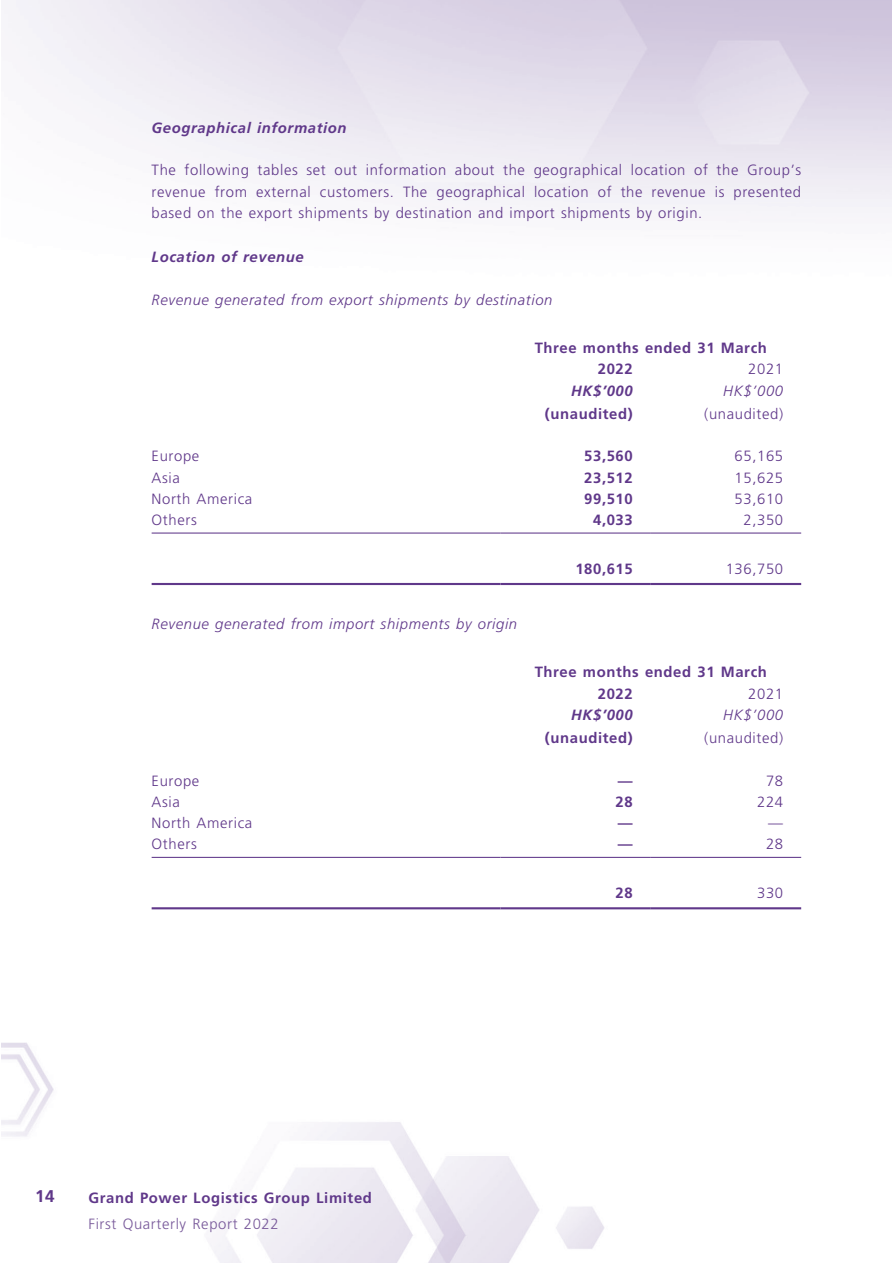
<style>
.page{position:relative;width:893px;height:1263px;background:#fff}
.page>*{position:absolute;margin:0;border:0;box-sizing:border-box;transform-origin:0 0}
.t1{font:700 16.95px "Frutiger";color:#60388a}
.t2{font:300 14.85px/21.1px "Frutiger";letter-spacing:.04em;color:#60388a;text-align:justify}
.t3{font:700 14.85px/21.1px "Frutiger";letter-spacing:.04em;color:#60388a}
.t4{font:italic 300 14.85px "Frutiger";letter-spacing:.04em;color:#60388a}
.t5{font:italic 700 14.85px "Frutiger";letter-spacing:.04em;color:#60388a}
.t6{font:300 14.85px "Frutiger";letter-spacing:.04em;color:#78599a}
</style>
<div class="page">
<hr style="left:152px;top:533px;width:348px;height:1px;background:#60388a">
<hr style="left:500px;top:533px;width:151px;height:1px;background:#60388a">
<hr style="left:651px;top:533px;width:150px;height:1px;background:#60388a">
<hr style="left:152px;top:583px;width:348px;height:2px;background:#60388a">
<hr style="left:500px;top:583px;width:151px;height:2px;background:#60388a">
<hr style="left:651px;top:583px;width:150px;height:2px;background:#60388a">
<hr style="left:152px;top:857px;width:348px;height:1px;background:#60388a">
<hr style="left:500px;top:857px;width:151px;height:1px;background:#60388a">
<hr style="left:651px;top:857px;width:150px;height:1px;background:#60388a">
<hr style="left:152px;top:907px;width:348px;height:2px;background:#60388a">
<hr style="left:500px;top:907px;width:151px;height:2px;background:#60388a">
<hr style="left:651px;top:907px;width:150px;height:2px;background:#60388a">
<p class="t5" style="left:152px;top:122px;width:196px">Geographical information</p>
<p class="t2" style="left:152px;top:161px;width:651px">The following tables set out information about the geographical location of the Group’s revenue from external customers. The geographical location of the revenue is presented based on the export shipments by destination and import shipments by origin.</p>
<p class="t5" style="left:152px;top:251px;width:154px">Location of revenue</p>
<p class="t4" style="left:152px;top:294px;width:402px">Revenue generated from export shipments by destination</p>
<p class="t3" style="left:598px;top:339px;width:171px;text-indent:-63px">Three months ended 31 March<br>2022</p>
<p class="t2" style="left:748px;top:360px;width:36px">2021</p>
<p class="t5" style="left:571px;top:384px;width:63px">HK$’000</p>
<p class="t4" style="left:723px;top:384px;width:61px">HK$’000</p>
<p class="t3" style="left:545px;top:404px;width:89px">(unaudited)</p>
<p class="t2" style="left:704px;top:404px;width:80px">(unaudited)</p>
<p class="t2" style="left:152px;top:447px;width:49px">Europe</p>
<p class="t3" style="left:584px;top:447px;width:50px">53,560</p>
<p class="t2" style="left:735px;top:447px;width:50px">65,165</p>
<p class="t2" style="left:152px;top:468px;width:30px">Asia</p>
<p class="t3" style="left:584px;top:468px;width:50px">23,512</p>
<p class="t2" style="left:735px;top:468px;width:50px">15,625</p>
<p class="t2" style="left:152px;top:489px;width:102px">North America</p>
<p class="t3" style="left:584px;top:489px;width:50px">99,510</p>
<p class="t2" style="left:735px;top:489px;width:50px">53,610</p>
<p class="t2" style="left:152px;top:510px;width:47px">Others</p>
<p class="t3" style="left:593px;top:510px;width:41px">4,033</p>
<p class="t2" style="left:743px;top:510px;width:41px">2,350</p>
<p class="t3" style="left:575px;top:559px;width:59px">180,615</p>
<p class="t2" style="left:726px;top:559px;width:59px">136,750</p>
<p class="t4" style="left:152px;top:618px;width:367px">Revenue generated from import shipments by origin</p>
<p class="t3" style="left:598px;top:663px;width:171px;text-indent:-63px">Three months ended 31 March<br>2022</p>
<p class="t2" style="left:748px;top:684px;width:36px">2021</p>
<p class="t5" style="left:571px;top:709px;width:63px">HK$’000</p>
<p class="t4" style="left:723px;top:709px;width:61px">HK$’000</p>
<p class="t3" style="left:545px;top:729px;width:89px">(unaudited)</p>
<p class="t2" style="left:704px;top:729px;width:80px">(unaudited)</p>
<p class="t2" style="left:152px;top:771px;width:49px">Europe</p>
<p class="t3" style="left:618px;top:771px;width:16px">—</p>
<p class="t2" style="left:766px;top:771px;width:19px">78</p>
<p class="t2" style="left:152px;top:792px;width:30px">Asia</p>
<p class="t3" style="left:616px;top:792px;width:19px">28</p>
<p class="t2" style="left:757px;top:792px;width:28px">224</p>
<p class="t2" style="left:152px;top:813px;width:102px">North America</p>
<p class="t3" style="left:618px;top:813px;width:16px">—</p>
<p class="t2" style="left:768px;top:813px;width:16px">—</p>
<p class="t2" style="left:152px;top:835px;width:47px">Others</p>
<p class="t3" style="left:618px;top:835px;width:16px">—</p>
<p class="t2" style="left:766px;top:835px;width:19px">28</p>
<p class="t3" style="left:616px;top:884px;width:19px">28</p>
<p class="t2" style="left:757px;top:884px;width:28px">330</p>
<p class="t1" style="left:35px;top:1189px;width:21px">14</p>
<p class="t3" style="left:88px;top:1189px;width:285px">Grand Power Logistics Group Limited</p>
<p class="t6" style="left:88px;top:1218px;width:192px">First Quarterly Report 2022</p>
</div>
